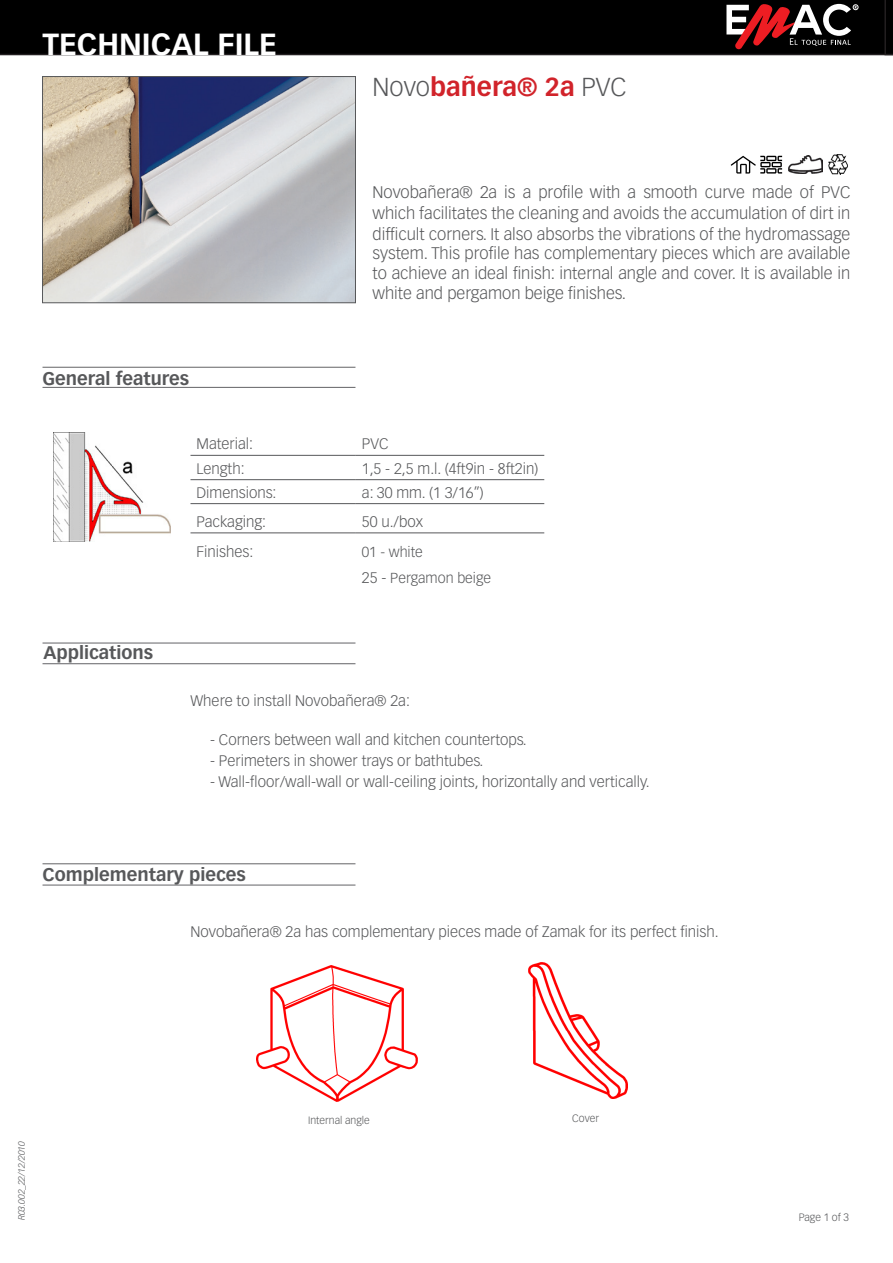
<style>
.page{position:relative;width:893px;height:1263px;background:#fff}
.page>*{position:absolute;margin:0;border:0;box-sizing:border-box;transform-origin:0 0}
.t1{font:700 30px "Vectora LT Std";color:#fff}
.t2{font:700 25.5px "Vectora LT Std";color:#d1232a}
.t3{font:700 18px "Vectora LT Std";color:#57585a}
.t4{font:300 16.5px/20.2px "Vectora LT Std";color:#57585a;text-align:justify}
.t5{font:300 15px "Vectora LT Std";color:#57585a}
.t6{font:300 14.25px "Vectora LT Std";color:#57585a}
.t7{font:300 10.5px "Vectora LT Std";color:#57585a}
.t8{font:italic 300 9px "Vectora LT Std";color:#57585a}
.s1{font-weight:300;color:#57585a}
.s2{font-size:15px}
</style>
<div class="page">
<div style="left:0;top:0;width:884px;height:55px;background:#000"></div>
<svg style="left:884px;top:0;width:9px;height:55px"></svg>
<svg style="left:726px;top:4px;width:132px;height:45px"></svg>
<svg style="left:730px;top:156px;width:52px;height:18px"></svg>
<img style="left:828px;top:155px;width:20px;height:20px">
<hr style="left:190px;top:455px;width:166px;height:1px;background:#57585a">
<hr style="left:190px;top:533px;width:166px;height:1px;background:#57585a">
<hr style="left:356px;top:455px;width:188px;height:1px;background:#57585a">
<hr style="left:356px;top:479px;width:188px;height:1px;background:#57585a">
<hr style="left:356px;top:503px;width:188px;height:1px;background:#57585a">
<hr style="left:190px;top:479px;width:166px;height:1px;background:#57585a">
<hr style="left:190px;top:503px;width:166px;height:1px;background:#57585a">
<hr style="left:356px;top:533px;width:188px;height:1px;background:#57585a">
<hr style="left:43px;top:643px;width:312px;height:1px;background:#636366">
<hr style="left:43px;top:663px;width:312px;height:1px;background:#636366">
<hr style="left:43px;top:863px;width:312px;height:1px;background:#636366">
<hr style="left:43px;top:885px;width:312px;height:1px;background:#636366">
<hr style="left:43px;top:367px;width:312px;height:1px;background:#636366">
<hr style="left:43px;top:387px;width:312px;height:1px;background:#636366">
<img style="left:788px;top:156px;width:34px;height:18px">
<img style="left:529px;top:962px;width:98px;height:136px">
<img style="left:256px;top:965px;width:161px;height:136px">
<img style="left:44px;top:78px;width:310px;height:223px">
<div style="left:42px;top:76px;width:314px;height:227px;border:1px solid #57585a"></div>
<img style="left:54px;top:433px;width:116px;height:108px">
<h1 class="t1" style="left:43px;top:26px;width:236px">TECHNICAL FILE</h1>
<p class="t3" style="left:43px;top:367px;width:148px">General features</p>
<p class="t2" style="left:372px;top:72px;width:256px"><span class="s1">Novo</span>bañera® 2a <span class="s1">PVC</span></p>
<p class="t4" style="left:372px;top:182px;width:479px">Novobañera® 2a is a profile with a smooth curve made of PVC which facilitates the cleaning and avoids the accumulation of dirt in difficult corners. It also absorbs the vibrations of the hydromassage system. This profile has complementary pieces which are available to achieve an ideal finish: internal angle and cover. It is available in white and pergamon beige finishes.</p>
<p class="t3" style="left:44px;top:642px;width:111px">Applications</p>
<p class="t5" style="left:196px;top:435px;width:58px">Material:</p>
<p class="t5" style="left:362px;top:435px;width:28px">PVC</p>
<p class="t5" style="left:196px;top:460px;width:50px">Length:</p>
<p class="t5" style="left:362px;top:460px;width:178px">1,5 - 2,5 m.l. (4ft9in - 8ft2in)</p>
<p class="t5" style="left:196px;top:484px;width:82px">Dimensions:</p>
<p class="t5" style="left:362px;top:484px;width:123px">a: 30 mm. (1 3/16”)</p>
<p class="t5" style="left:196px;top:513px;width:71px">Packaging:</p>
<p class="t5" style="left:362px;top:513px;width:63px">50 u./box</p>
<p class="t5" style="left:196px;top:543px;width:58px">Finishes:</p>
<p class="t6" style="left:362px;top:544px;width:63px">01 - white</p>
<p class="t6" style="left:362px;top:570px;width:131px"><span class="s2">25 -</span> Pergamon beige</p>
<p class="t5" style="left:190px;top:692px;width:221px">Where to install Novobañera® 2a:</p>
<p class="t5" style="left:210px;top:731px;width:318px">- Corners between wall and kitchen countertops.</p>
<p class="t5" style="left:210px;top:752px;width:275px">- Perimeters in shower trays or bathtubes.</p>
<p class="t5" style="left:210px;top:773px;width:441px">- Wall-floor/wall-wall or wall-ceiling joints, horizontally and vertically.</p>
<p class="t3" style="left:43px;top:864px;width:205px">Complementary pieces</p>
<p class="t5" style="left:190px;top:923px;width:530px">Novobañera® 2a has complementary pieces made of Zamak for its perfect finish.</p>
<p class="t8" style="left:16px;top:1220px;width:81px;rotate:-90deg">R03.002_22/12/2010</p>
<p class="t7" style="left:308px;top:1114px;width:63px">Internal angle</p>
<p class="t7" style="left:572px;top:1112px;width:28px">Cover</p>
<p class="t7" style="left:799px;top:1211px;width:52px">Page 1 of 3</p>
</div>
